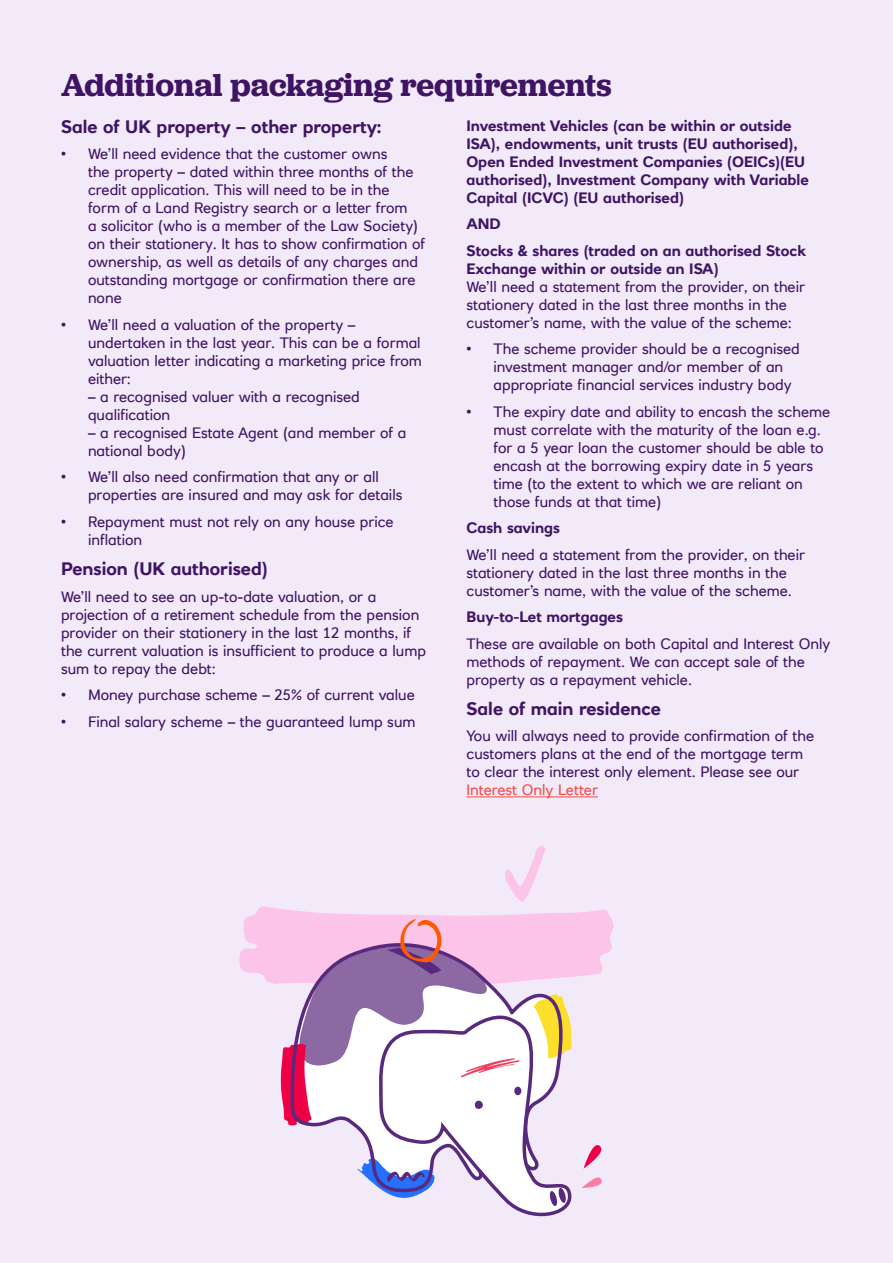
<style>
.page{position:relative;width:893px;height:1263px;background:#f2eaf9}
.page>*{position:absolute;margin:0;border:0;box-sizing:border-box;transform-origin:0 0}
.t1{font:600 33px "Jubilat";color:#3f1464}
.t2{font:700 18px "RN House Sans";color:#3f1464}
.t3{font:15px/18px "RN House Sans";color:#3f1464}
.t4{font:700 15px/18px "RN House Sans";color:#3f1464}
.s1{font-weight:700}
.s2{color:#f74c45}
</style>
<div class="page">
<hr style="left:466px;top:796px;width:132px;height:1px;background:#f74c45">
<svg style="left:239px;top:846px;width:375px;height:371px"></svg>
<p class="t1" style="left:61px;top:64px;width:552px">Additional packaging requirements</p>
<p class="t2" style="left:61px;top:115px;width:322px">Sale of UK property – other property:</p>
<p class="t3" style="left:88px;top:145px;width:339px;text-indent:-27px">• We’ll need evidence that the customer owns<br>the property – dated within three months of the credit application. This will need to be in the form of a Land Registry search or a letter from<br>a solicitor (who is a member of the Law Society) on their stationery. It has to show confirmation of ownership, as well as details of any charges and outstanding mortgage or confirmation there are none</p>
<p class="t3" style="left:88px;top:316px;width:335px;text-indent:-27px">• We’ll need a valuation of the property – undertaken in the last year. This can be a formal valuation letter indicating a marketing price from either:</p>
<p class="t3" style="left:88px;top:388px;width:273px">– a recognised valuer with a recognised qualification</p>
<p class="t3" style="left:88px;top:424px;width:320px">– a recognised Estate Agent (and member of a national body)</p>
<p class="t3" style="left:88px;top:468px;width:316px;text-indent:-27px">• We’ll also need confirmation that any or all properties are insured and may ask for details</p>
<p class="t3" style="left:88px;top:513px;width:307px;text-indent:-27px">• Repayment must not rely on any house price inflation</p>
<p class="t2" style="left:61px;top:558px;width:208px">Pension (UK authorised)</p>
<p class="t3" style="left:61px;top:587px;width:366px">We’ll need to see an up-to-date valuation, or a projection of a retirement schedule from the pension provider on their stationery in the last 12 months, if the current valuation is insufficient to produce a lump sum to repay the debt:</p>
<p class="t3" style="left:61px;top:686px;width:355px">• Money purchase scheme – 25% of current value</p>
<p class="t3" style="left:61px;top:712px;width:356px">• Final salary scheme – the guaranteed lump sum</p>
<p class="t4" style="left:466px;top:116px;width:344px">Investment Vehicles (can be within or outside ISA), endowments, unit trusts (EU authorised), Open Ended Investment Companies (OEICs)(EU authorised), Investment Company with Variable Capital (ICVC) (EU authorised)</p>
<p class="t4" style="left:466px;top:215px;width:36px">AND</p>
<p class="t3" style="left:466px;top:241px;width:341px"><span class="s1">Stocks &amp; shares (traded on an authorised Stock Exchange within or outside an ISA)<br></span>We’ll need a statement from the provider, on their stationery dated in the last three months in the customer’s name, with the value of the scheme:</p>
<p class="t3" style="left:493px;top:340px;width:308px;text-indent:-27px">• The scheme provider should be a recognised investment manager and/or member of an appropriate financial services industry body</p>
<p class="t3" style="left:493px;top:402px;width:338px;text-indent:-27px">• The expiry date and ability to encash the scheme must correlate with the maturity of the loan e.g. for a 5 year loan the customer should be able to encash at the borrowing expiry date in 5 years time (to the extent to which we are reliant on those funds at that time)</p>
<p class="t4" style="left:466px;top:519px;width:95px">Cash savings</p>
<p class="t3" style="left:466px;top:545px;width:340px">We’ll need a statement from the provider, on their stationery dated in the last three months in the customer’s name, with the value of the scheme.</p>
<p class="t4" style="left:466px;top:608px;width:158px">Buy-to-Let mortgages</p>
<p class="t3" style="left:466px;top:634px;width:365px">These are available on both Capital and Interest Only methods of repayment. We can accept sale of the property as a repayment vehicle.</p>
<p class="t2" style="left:466px;top:697px;width:196px">Sale of main residence</p>
<p class="t3" style="left:466px;top:727px;width:349px">You will always need to provide confirmation of the customers plans at the end of the mortgage term to clear the interest only element. Please see our <span class="s2">Interest Only Letter</span></p>
</div>
